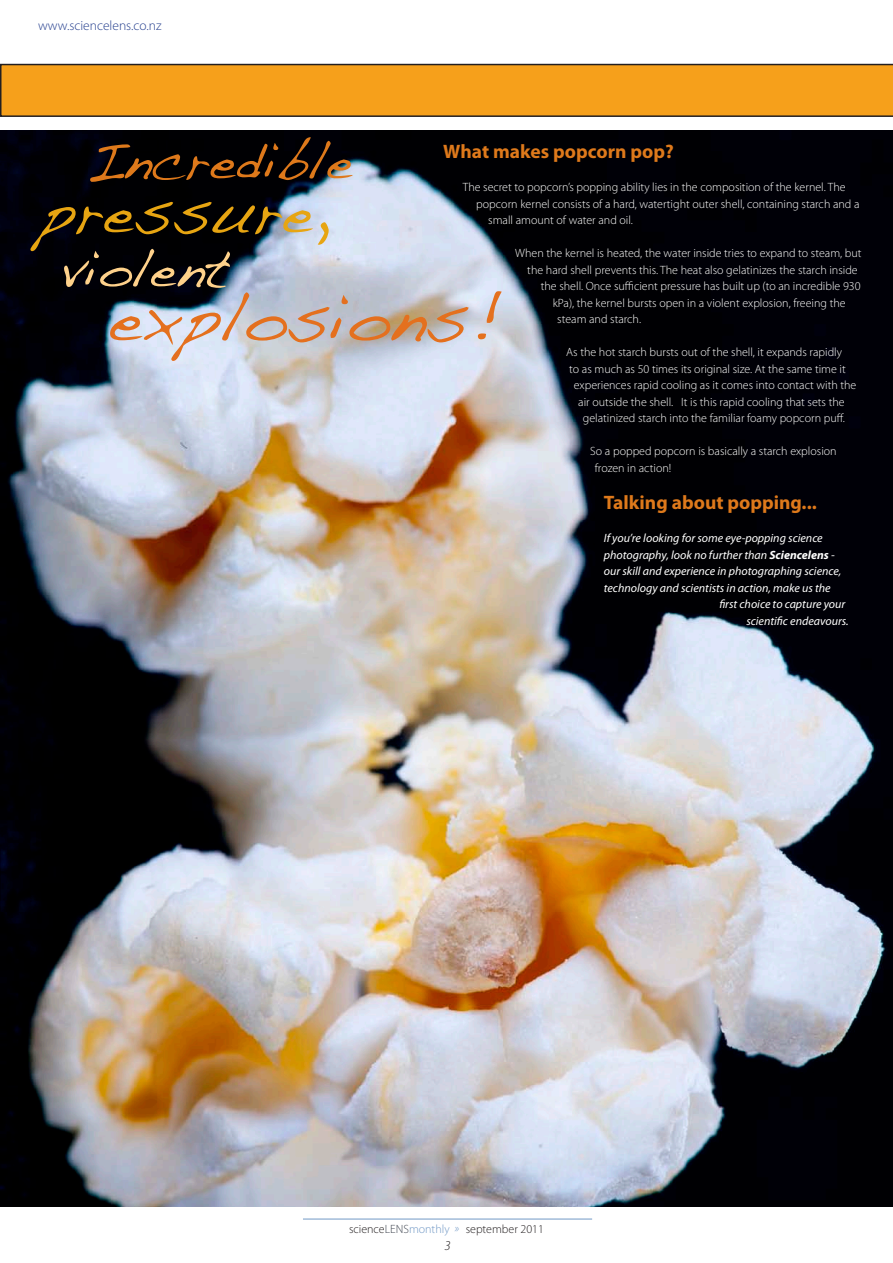
<style>
.page{position:relative;width:893px;height:1263px;background:#fff}
.page>*{position:absolute;margin:0;border:0;box-sizing:border-box;transform-origin:0 0}
.t1{font:69px "Handwriting Dakota";color:#e4701e}
.t2{font:63px "Handwriting Dakota";color:#e7a512}
.t3{font:54px "Handwriting Dakota";color:#de791b}
.t4{font:54px "Handwriting Dakota";color:#fed18b}
.head_sub{font:700 19.5px "Myriad Pro";color:#de791b}
.t5{font:300 13.5px "Myriad Pro";color:#253f8e}
.t6{font:italic 300 13.5px "Myriad Pro";color:#231f20}
.t7{font:300 12px/16.5px "Myriad Pro";color:#fff}
.t8{font:italic 12px "Myriad Pro";color:#fff}
.t9{font:300 12px "Myriad Pro";color:#231f20}
.s1{font-weight:700}
.s2{color:#434954}
.s3{color:#7299c6}
.s4{font-style:italic;color:#7299c6}
</style>
<div class="page">
<hr style="left:303px;top:1219px;width:289px;height:1px;background:#7299c6">
<img style="left:1px;top:130px;width:892px;height:1077px">
<svg style="left:0;top:64px;width:893px;height:53px;background:#ea991b"></svg>
<p class="t5" style="left:38px;top:18px;width:125px">www.sciencelens.co.nz</p>
<p class="t3" style="left:86px;top:128px;width:268px">Incredible</p>
<p class="t2" style="left:40px;top:174px;width:290px">pressure,</p>
<p class="t4" style="left:63px;top:236px;width:168px">violent</p>
<p class="t1" style="left:109px;top:276px;width:394px">explosions!</p>
<p class="head_sub" style="left:443px;top:139px;width:232px">What makes popcorn pop?</p>
<p class="t7" style="left:463px;top:179px;width:384px">The secret to popcorn’s popping ability lies in the composition of the kernel. The</p>
<p class="t7" style="left:476px;top:196px;width:385px">popcorn kernel consists of a hard, watertight outer shell, containing starch and a</p>
<p class="t7" style="left:488px;top:212px;width:146px">small amount of water and oil.</p>
<p class="t7" style="left:515px;top:245px;width:348px">When the kernel is heated, the water inside tries to expand to steam, but</p>
<p class="t7" style="left:527px;top:262px;width:332px">the hard shell prevents this. The heat also gelatinizes the starch inside</p>
<p class="t7" style="left:541px;top:278px;width:321px">the shell. Once sufficient pressure has built up (to an incredible 930</p>
<p class="t7" style="left:553px;top:295px;width:294px">kPa), the kernel bursts open in a violent explosion, freeing the</p>
<p class="t7" style="left:557px;top:311px;width:85px">steam and starch.</p>
<p class="t7" style="left:566px;top:344px;width:277px">As the hot starch bursts out of the shell, it expands rapidly</p>
<p class="t7" style="left:569px;top:361px;width:278px">to as much as 50 times its original size. At the same time it</p>
<p class="t7" style="left:574px;top:377px;width:284px">experiences rapid cooling as it comes into contact with the</p>
<p class="t7" style="left:578px;top:394px;width:268px">air outside the shell. It is this rapid cooling that sets the</p>
<p class="t7" style="left:583px;top:410px;width:264px">gelatinized starch into the familiar foamy popcorn puff.</p>
<p class="t7" style="left:595px;top:443px;width:243px;text-indent:-4px">So a popped popcorn is basically a starch explosion frozen in action!</p>
<p class="head_sub" style="left:604px;top:490px;width:215px">Talking about popping...</p>
<p class="t8" style="left:604px;top:531px;width:220px">If you’re looking for some eye-popping science</p>
<p class="t8" style="left:604px;top:547px;width:232px">photography, look no further than <span class="s1">Sciencelens</span> -</p>
<p class="t8" style="left:604px;top:564px;width:239px">our skill and experience in photographing science,</p>
<p class="t8" style="left:604px;top:580px;width:228px">technology and scientists in action, make us the</p>
<p class="t8" style="left:719px;top:597px;width:127px">first choice to capture your</p>
<p class="t8" style="left:746px;top:613px;width:104px">scientific endeavours.</p>
<p class="t9" style="left:349px;top:1222px;width:196px">science<span class="s2">LENS</span><span class="s3">monthly</span> <span class="s4">»</span> september 2011</p>
<p class="t6" style="left:445px;top:1238px;width:8px">3</p>
</div>
